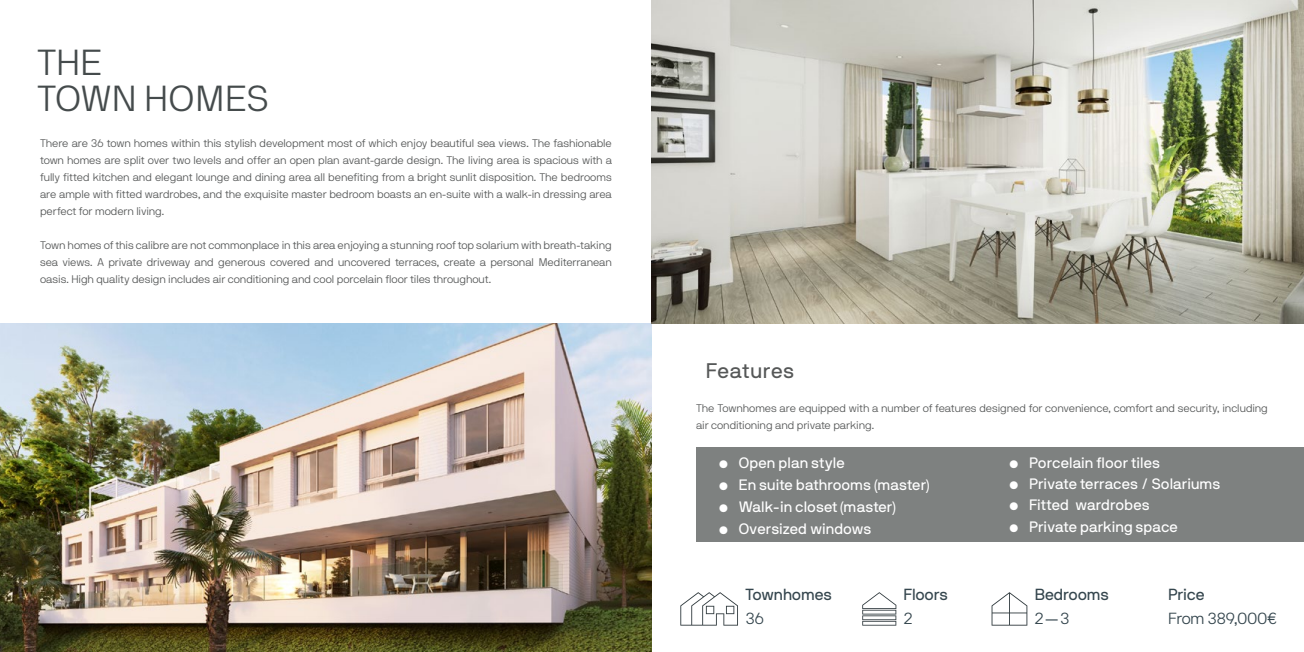
<style>
.page{position:relative;width:1304px;height:652px;background:#fff}
.page>*{position:absolute;margin:0;border:0;box-sizing:border-box;transform-origin:0 0}
.t1{font:300 36px/36px "NB International Pro";color:#454b4c}
.t2{font:21px "NB International Pro";letter-spacing:.03em;color:#565858}
.t3{font:16px "NB International Pro";letter-spacing:-.015em;color:#35464e}
.t4{font:300 16px "NB International Pro";letter-spacing:-.015em;color:#35464e}
.t5{font:15px "NB International Pro";letter-spacing:-.005em;color:#fff}
.t6{font:300 11px/17px "NB International Pro";letter-spacing:-.015em;color:#565858;text-align:justify}
</style>
<div class="page">
<img style="left:0;top:323px;width:652px;height:329px">
<img style="left:652px;top:0;width:652px;height:323px">
<div style="left:697px;top:447px;width:607px;height:94px;background:#7e8180"></div>
<svg style="left:680px;top:592px;width:58px;height:34px"></svg>
<svg style="left:992px;top:592px;width:35px;height:34px"></svg>
<svg style="left:862px;top:592px;width:34px;height:34px"></svg>
<h1 class="t1" style="left:37px;top:44px;width:233px">THE<br>TOWN HOMES</h1>
<p class="t6" style="left:40px;top:135px;width:573px">There are 36 town homes within this stylish development most of which enjoy beautiful sea views. The fashionable town homes are split over two levels and offer an open plan avant-garde design. The living area is spacious with a fully fitted kitchen and elegant lounge and dining area all benefiting from a bright sunlit disposition. The bedrooms are ample with fitted wardrobes, and the exquisite master bedroom boasts an en-suite with a walk-in dressing area perfect for modern living.</p>
<p class="t6" style="left:40px;top:237px;width:573px">Town homes of this calibre are not commonplace in this area enjoying a stunning roof top solarium with breath-taking sea views. A private driveway and generous covered and uncovered terraces, create a personal Mediterranean oasis. High quality design includes air conditioning and cool porcelain floor tiles throughout.</p>
<h2 class="t2" style="left:706px;top:358px;width:90px">Features</h2>
<p class="t6" style="left:696px;top:399px;width:573px">The Townhomes are equipped with a number of features designed for convenience, comfort and security, including air conditioning and private parking.</p>
<h3 class="t5" style="left:718px;top:454px;width:128px">• Open plan style</h3>
<h3 class="t5" style="left:718px;top:476px;width:213px">• En suite bathrooms (master)</h3>
<h3 class="t5" style="left:718px;top:498px;width:179px">• Walk-in closet (master)</h3>
<h3 class="t5" style="left:718px;top:520px;width:155px">• Oversized windows</h3>
<h3 class="t5" style="left:1008px;top:454px;width:153px">• Porcelain floor tiles</h3>
<h3 class="t5" style="left:1008px;top:475px;width:214px">• Private terraces / Solariums</h3>
<h3 class="t5" style="left:1008px;top:496px;width:143px">• Fitted wardrobes</h3>
<h3 class="t5" style="left:1008px;top:518px;width:171px">• Private parking space</h3>
<h3 class="t3" style="left:745px;top:585px;width:88px">Townhomes</h3>
<h3 class="t4" style="left:746px;top:609px;width:19px">36</h3>
<h3 class="t3" style="left:904px;top:585px;width:46px">Floors</h3>
<h3 class="t4" style="left:904px;top:609px;width:10px">2</h3>
<h3 class="t3" style="left:1035px;top:585px;width:76px">Bedrooms</h3>
<h3 class="t4" style="left:1035px;top:609px;width:36px">2—3</h3>
<h3 class="t3" style="left:1168px;top:585px;width:38px">Price</h3>
<h3 class="t4" style="left:1168px;top:609px;width:111px">From 389,000€</h3>
</div>
